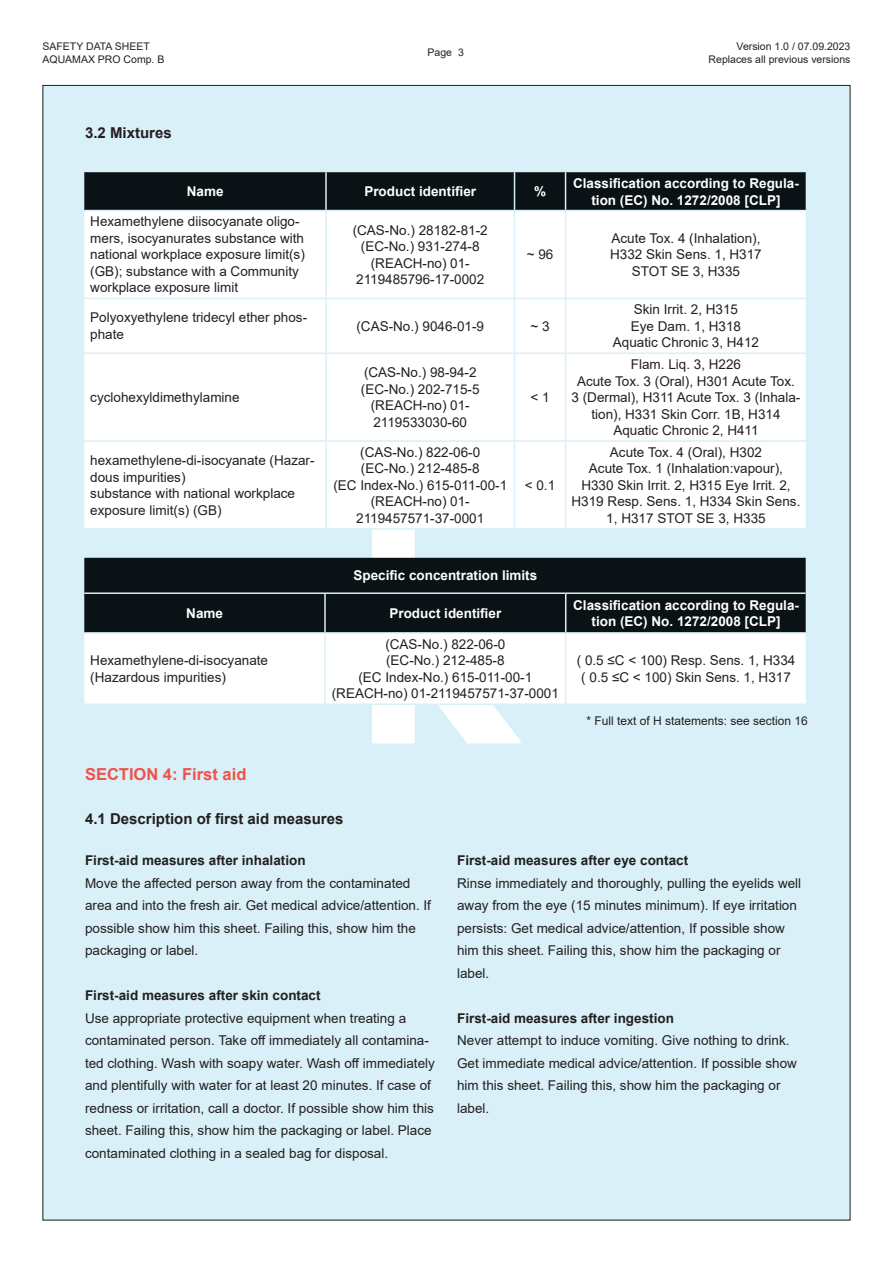
<style>
.page{position:relative;width:893px;height:1263px;background:#fff}
.page>*{position:absolute;margin:0;border:0;box-sizing:border-box;transform-origin:0 0}
.t1{font:700 16.5px "Arial";color:#f05248}
.Titular_H2_Arial_10p{font:700 15px "Arial";color:#231f20}
.Cuerpo_Arial_9pt_Reg{font:13.5px/16.5px "Arial";color:#231f20}
.Cuerpo_Arial_9pt_Bol{font:700 13.5px/16.5px "Arial";color:#fff;text-align:center}
.Cuerpo_Arial_9pt_Reg-2{font:700 13.5px "Arial";color:#231f20}
.Cuerpo_Arial_9pt_Bol-2{font:700 13.5px "Arial";color:#231f20}
.Cuerpo_Arial_9pt_Reg-3{font:12px "Arial";color:#231f20}
.t2{font:10.5px/12.6px "Arial";color:#231f20}
</style>
<div class="page">
<div style="left:43px;top:85px;width:807px;height:1135px;background:#d9f0f8"></div>
<svg style="left:372px;top:530px;width:149px;height:213px"></svg>
<div style="left:84px;top:172px;width:722px;height:38px;background:#0a1216"></div>
<div style="left:84px;top:211px;width:722px;height:317px;background:#fff"></div>
<hr style="left:325px;top:211px;width:2px;height:87px;background:#d9f0f8">
<hr style="left:514px;top:211px;width:1px;height:87px;background:#d9f0f8">
<hr style="left:565px;top:211px;width:1px;height:87px;background:#d9f0f8">
<hr style="left:325px;top:299px;width:2px;height:53px;background:#d9f0f8">
<hr style="left:514px;top:299px;width:1px;height:53px;background:#d9f0f8">
<hr style="left:565px;top:299px;width:1px;height:53px;background:#d9f0f8">
<hr style="left:325px;top:354px;width:2px;height:86px;background:#d9f0f8">
<hr style="left:514px;top:354px;width:1px;height:86px;background:#d9f0f8">
<hr style="left:565px;top:354px;width:1px;height:86px;background:#d9f0f8">
<hr style="left:325px;top:442px;width:2px;height:86px;background:#d9f0f8">
<hr style="left:514px;top:442px;width:1px;height:86px;background:#d9f0f8">
<hr style="left:565px;top:442px;width:1px;height:86px;background:#d9f0f8">
<hr style="left:84px;top:298px;width:242px;height:1px;background:#d9f0f8">
<hr style="left:326px;top:298px;width:188px;height:1px;background:#d9f0f8">
<hr style="left:514px;top:298px;width:52px;height:1px;background:#d9f0f8">
<hr style="left:566px;top:298px;width:241px;height:1px;background:#d9f0f8">
<hr style="left:84px;top:352px;width:242px;height:2px;background:#d9f0f8">
<hr style="left:326px;top:352px;width:188px;height:2px;background:#d9f0f8">
<hr style="left:514px;top:352px;width:52px;height:2px;background:#d9f0f8">
<hr style="left:566px;top:352px;width:241px;height:2px;background:#d9f0f8">
<hr style="left:84px;top:440px;width:242px;height:2px;background:#d9f0f8">
<hr style="left:326px;top:440px;width:188px;height:2px;background:#d9f0f8">
<hr style="left:514px;top:440px;width:52px;height:2px;background:#d9f0f8">
<hr style="left:566px;top:440px;width:241px;height:2px;background:#d9f0f8">
<hr style="left:325px;top:172px;width:2px;height:38px;background:#d9f0f8">
<hr style="left:514px;top:172px;width:1px;height:38px;background:#d9f0f8">
<hr style="left:565px;top:172px;width:1px;height:38px;background:#d9f0f8">
<div style="left:84px;top:558px;width:722px;height:74px;background:#0a1216"></div>
<div style="left:84px;top:634px;width:722px;height:69px;background:#fff"></div>
<hr style="left:324px;top:634px;width:2px;height:69px;background:#d9f0f8">
<hr style="left:565px;top:634px;width:1px;height:69px;background:#d9f0f8">
<hr style="left:325px;top:703px;width:241px;height:2px;background:#d9f0f8">
<hr style="left:324px;top:594px;width:2px;height:38px;background:#d9f0f8">
<hr style="left:565px;top:594px;width:1px;height:38px;background:#d9f0f8">
<hr style="left:84px;top:592px;width:241px;height:2px;background:#daf1f7">
<hr style="left:325px;top:592px;width:241px;height:2px;background:#daf1f7">
<hr style="left:566px;top:592px;width:240px;height:2px;background:#daf1f7">
<hr style="left:325px;top:632px;width:241px;height:2px;background:#daf1f7">
<p class="t2" style="left:43px;top:40px;width:123px">SAFETY DATA SHEET<br>AQUAMAX PRO Comp. B</p>
<p class="t2" style="left:709px;top:40px;width:143px;text-align:right">Version 1.0 / 07.09.2023<br>Replaces all previous versions</p>
<p class="t2" style="left:428px;top:46px;width:38px">Page 3</p>
<p class="Titular_H2_Arial_10p" style="left:85px;top:123px;width:88px">3.2 Mixtures</p>
<p class="Cuerpo_Arial_9pt_Bol" style="left:187px;top:183px;width:38px">Name</p>
<p class="Cuerpo_Arial_9pt_Bol" style="left:364px;top:183px;width:113px">Product identifier</p>
<p class="Cuerpo_Arial_9pt_Bol" style="left:534px;top:183px;width:14px">%</p>
<p class="Cuerpo_Arial_9pt_Bol" style="left:573px;top:175px;width:227px">Classification according to Regula&shy;tion (EC) No. 1272/2008 [CLP]</p>
<p class="Cuerpo_Arial_9pt_Reg" style="left:90px;top:213px;width:216px">Hexamethylene diisocyanate oligo&shy;mers, isocyanurates substance with national workplace exposure limit(s) (GB); substance with a Community workplace exposure limit</p>
<p class="Cuerpo_Arial_9pt_Reg" style="left:353px;top:222px;width:137px">(CAS-No.) 28182-81-2</p>
<p class="Cuerpo_Arial_9pt_Reg" style="left:611px;top:230px;width:151px">Acute Tox. 4 (Inhalation),</p>
<p class="Cuerpo_Arial_9pt_Reg" style="left:610px;top:246px;width:153px">H332 Skin Sens. 1, H317</p>
<p class="Cuerpo_Arial_9pt_Reg" style="left:632px;top:263px;width:110px">STOT SE 3, H335</p>
<p class="Cuerpo_Arial_9pt_Reg" style="left:361px;top:238px;width:120px">(EC-No.) 931-274-8</p>
<p class="Cuerpo_Arial_9pt_Reg" style="left:356px;top:255px;width:130px;text-align:center">(REACH-no) 01-<br>2119485796-17-0002</p>
<p class="Cuerpo_Arial_9pt_Reg" style="left:527px;top:246px;width:28px">~ 96</p>
<p class="Cuerpo_Arial_9pt_Reg" style="left:90px;top:309px;width:218px">Polyoxyethylene tridecyl ether phos&shy;phate</p>
<p class="Cuerpo_Arial_9pt_Reg" style="left:356px;top:318px;width:129px">(CAS-No.) 9046-01-9</p>
<p class="Cuerpo_Arial_9pt_Reg" style="left:530px;top:318px;width:21px">~ 3</p>
<p class="Cuerpo_Arial_9pt_Reg" style="left:90px;top:389px;width:151px">cyclohexyldimethylamine</p>
<p class="Cuerpo_Arial_9pt_Reg" style="left:90px;top:452px;width:226px">hexamethylene-di-isocyanate (Hazar&shy;dous impurities)</p>
<p class="Cuerpo_Arial_9pt_Reg" style="left:90px;top:485px;width:206px">substance with national workplace exposure limit(s) (GB)</p>
<p class="Cuerpo_Arial_9pt_Reg" style="left:364px;top:364px;width:114px">(CAS-No.) 98-94-2</p>
<p class="Cuerpo_Arial_9pt_Reg" style="left:361px;top:381px;width:120px">(EC-No.) 202-715-5</p>
<p class="Cuerpo_Arial_9pt_Reg" style="left:371px;top:397px;width:101px">(REACH-no) 01-<br>2119533030-60</p>
<p class="Cuerpo_Arial_9pt_Reg" style="left:360px;top:444px;width:122px">(CAS-No.) 822-06-0</p>
<p class="Cuerpo_Arial_9pt_Reg" style="left:361px;top:460px;width:120px">(EC-No.) 212-485-8</p>
<p class="Cuerpo_Arial_9pt_Reg" style="left:333px;top:477px;width:175px">(EC Index-No.) 615-011-00-1</p>
<p class="Cuerpo_Arial_9pt_Reg" style="left:356px;top:493px;width:130px;text-align:center">(REACH-no) 01-<br>2119457571-37-0001</p>
<p class="Cuerpo_Arial_9pt_Reg" style="left:530px;top:389px;width:21px">&lt; 1</p>
<p class="Cuerpo_Arial_9pt_Reg" style="left:525px;top:477px;width:32px">&lt; 0.1</p>
<p class="Cuerpo_Arial_9pt_Bol" style="left:353px;top:568px;width:185px">Specific concentration limits</p>
<p class="Cuerpo_Arial_9pt_Reg" style="left:634px;top:301px;width:106px">Skin Irrit. 2, H315</p>
<p class="Cuerpo_Arial_9pt_Reg" style="left:631px;top:318px;width:112px">Eye Dam. 1, H318</p>
<p class="Cuerpo_Arial_9pt_Reg" style="left:613px;top:334px;width:148px">Aquatic Chronic 3, H412</p>
<p class="Cuerpo_Arial_9pt_Reg" style="left:631px;top:356px;width:112px">Flam. Liq. 3, H226</p>
<p class="Cuerpo_Arial_9pt_Reg" style="left:572px;top:372px;width:230px;text-align:center">Acute Tox. 3 (Oral), H301 Acute Tox.<br>3 (Dermal), H311 Acute Tox. 3 (Inhala&shy;tion), H331 Skin Corr. 1B, H314</p>
<p class="Cuerpo_Arial_9pt_Reg" style="left:613px;top:422px;width:147px">Aquatic Chronic 2, H411</p>
<p class="Cuerpo_Arial_9pt_Reg" style="left:610px;top:444px;width:154px">Acute Tox. 4 (Oral), H302</p>
<p class="Cuerpo_Arial_9pt_Reg" style="left:572px;top:460px;width:230px;text-align:center">Acute Tox. 1 (Inhalation:vapour),<br>H330 Skin Irrit. 2, H315 Eye Irrit. 2,<br>H319 Resp. Sens. 1, H334 Skin Sens.<br>1, H317 STOT SE 3, H335</p>
<p class="Cuerpo_Arial_9pt_Bol" style="left:186px;top:605px;width:38px">Name</p>
<p class="Cuerpo_Arial_9pt_Bol" style="left:389px;top:605px;width:113px">Product identifier</p>
<p class="Cuerpo_Arial_9pt_Bol" style="left:573px;top:597px;width:227px">Classification according to Regula&shy;tion (EC) No. 1272/2008 [CLP]</p>
<p class="Cuerpo_Arial_9pt_Reg" style="left:90px;top:652px;width:179px">Hexamethylene-di-isocyanate</p>
<p class="Cuerpo_Arial_9pt_Reg" style="left:90px;top:669px;width:137px">(Hazardous impurities)</p>
<p class="Cuerpo_Arial_9pt_Reg" style="left:385px;top:636px;width:122px">(CAS-No.) 822-06-0</p>
<p class="Cuerpo_Arial_9pt_Reg" style="left:386px;top:652px;width:120px">(EC-No.) 212-485-8</p>
<p class="Cuerpo_Arial_9pt_Reg" style="left:358px;top:669px;width:175px">(EC Index-No.) 615-011-00-1</p>
<p class="Cuerpo_Arial_9pt_Reg" style="left:332px;top:685px;width:229px">(REACH-no) 01-2119457571-37-0001</p>
<p class="Cuerpo_Arial_9pt_Reg" style="left:577px;top:652px;width:220px">( 0.5 ≤C &lt; 100) Resp. Sens. 1, H334</p>
<p class="Cuerpo_Arial_9pt_Reg" style="left:581px;top:669px;width:211px">( 0.5 ≤C &lt; 100) Skin Sens. 1, H317</p>
<p class="Cuerpo_Arial_9pt_Reg-3" style="left:586px;top:713px;width:223px">* Full text of H statements: see section 16</p>
<p class="t1" style="left:85px;top:762px;width:163px">SECTION 4: First aid</p>
<p class="Titular_H2_Arial_10p" style="left:85px;top:808px;width:260px">4.1 Description of first aid measures</p>
<p class="Cuerpo_Arial_9pt_Reg-2" style="left:85px;top:851px;width:222px">First-aid measures after inhalation</p>
<p class="Cuerpo_Arial_9pt_Reg" style="left:85px;top:872px;width:347px;line-height:22.5px">Move the affected person away from the contaminated area and into the fresh air. Get medical advice/attention. If possible show him this sheet. Failing this, show him the</p>
<p class="Cuerpo_Arial_9pt_Reg" style="left:85px;top:942px;width:115px">packaging or label.</p>
<p class="Cuerpo_Arial_9pt_Reg-2" style="left:85px;top:986px;width:237px">First-aid measures after skin contact</p>
<p class="Cuerpo_Arial_9pt_Reg" style="left:85px;top:1007px;width:351px;line-height:22.5px">Use appropriate protective equipment when treating a contaminated person. Take off immediately all contamina&shy;ted clothing. Wash with soapy water. Wash off immediately and plentifully with water for at least 20 minutes. If case of redness or irritation, call a doctor. If possible show him this sheet. Failing this, show him the packaging or label. Place contaminated clothing in a sealed bag for disposal.</p>
<p class="Cuerpo_Arial_9pt_Bol-2" style="left:457px;top:851px;width:233px">First-aid measures after eye contact</p>
<p class="Cuerpo_Arial_9pt_Reg" style="left:457px;top:872px;width:346px;line-height:22.5px">Rinse immediately and thoroughly, pulling the eyelids well away from the eye (15 minutes minimum). If eye irritation persists: Get medical advice/attention, If possible show him this sheet. Failing this, show him the packaging or label.</p>
<p class="Cuerpo_Arial_9pt_Bol-2" style="left:457px;top:1008px;width:218px">First-aid measures after ingestion</p>
<p class="Cuerpo_Arial_9pt_Reg" style="left:457px;top:1029px;width:341px;line-height:22.5px">Never attempt to induce vomiting. Give nothing to drink.<br>Get immediate medical advice/attention. If possible show him this sheet. Failing this, show him the packaging or label.</p>
</div>
